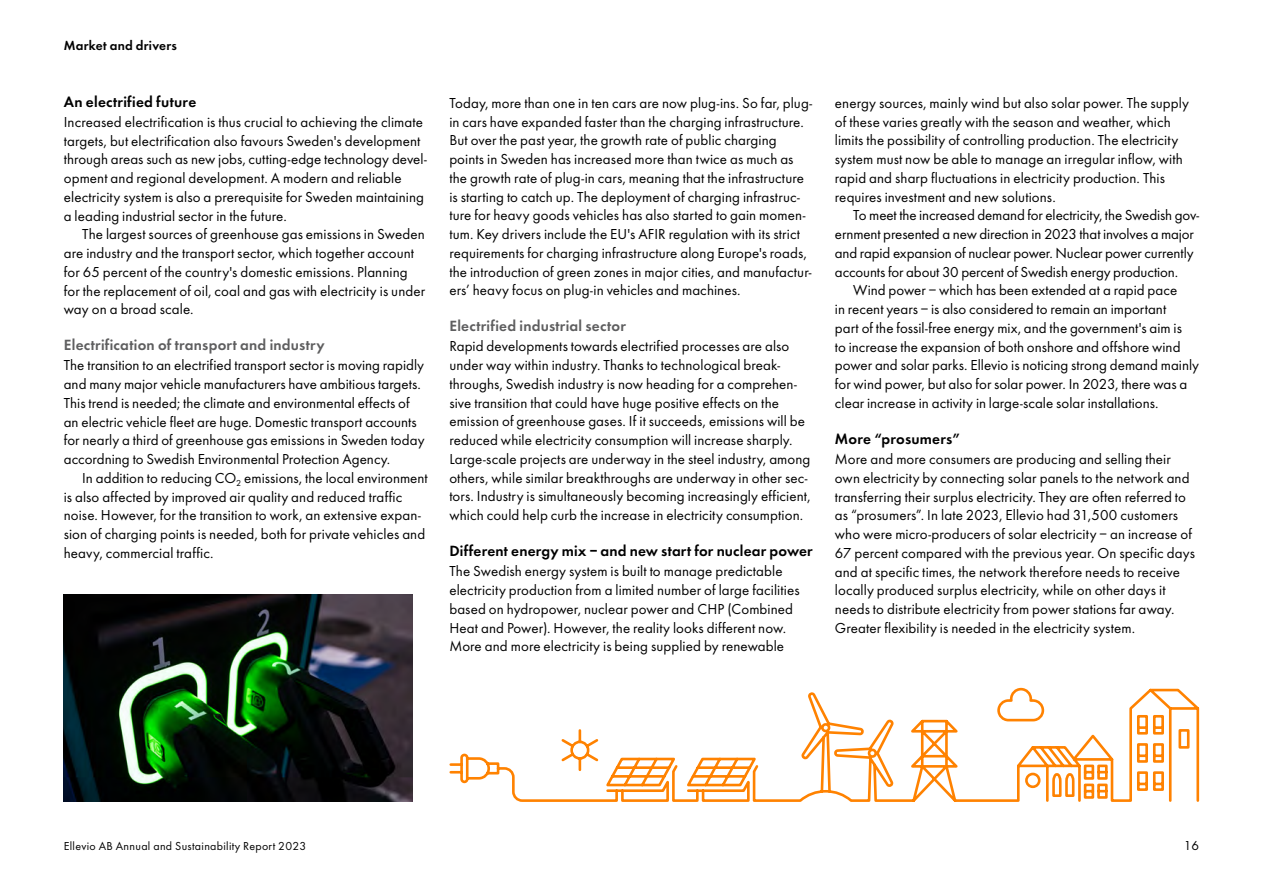
<style>
.page{position:relative;width:1263px;height:893px;background:#fff}
.page>*{position:absolute;margin:0;border:0;box-sizing:border-box;transform-origin:0 0}
.t1{font:600 15.3px "Futura EF";letter-spacing:.015em;color:#000}
.t2{font:600 15.3px "Futura EF";letter-spacing:.015em;color:#5e5e5f}
.t3{font:15px/18.8px "Futura EF";letter-spacing:.005em;color:#000}
.t4{font:600 13.5px "Futura EF";letter-spacing:.02em;color:#000}
.t5{font:13.5px "Futura EF";color:#000}
.t6{font:12px "Futura EF";letter-spacing:.025em;color:#000}
</style>
<div class="page">
<svg style="left:449px;top:687px;width:751px;height:115px"></svg>
<img style="left:64px;top:595px;width:348px;height:207px">
<p class="t4" style="left:64px;top:37px;width:115px">Market and drivers</p>
<p class="t1" style="left:64px;top:92px;width:134px">An electrified future</p>
<p class="t3" style="left:64px;top:113px;width:364px">Increased electrification is thus crucial to achieving the climate targets, but electrification also favours Sweden's development through areas such as new jobs, cutting-edge technology devel&shy;opment and regional development. A modern and reliable electricity system is also a prerequisite for Sweden maintaining a leading industrial sector in the future.</p>
<p class="t3" style="left:64px;top:225px;width:363px;text-indent:18px">The largest sources of greenhouse gas emissions in Sweden are industry and the transport sector, which together account for 65 percent of the country's domestic emissions. Planning for the replacement of oil, coal and gas with electricity is under way on a broad scale.</p>
<p class="t2" style="left:64px;top:336px;width:262px">Electrification of transport and industry</p>
<p class="t3" style="left:64px;top:356px;width:362px">The transition to an electrified transport sector is moving rapidly and many major vehicle manufacturers have ambitious targets.<br>This trend is needed; the climate and environmental effects of an electric vehicle fleet are huge. Domestic transport accounts for nearly a third of greenhouse gas emissions in Sweden today accordning to Swedish Environmental Protection Agency.</p>
<p class="t3" style="left:64px;top:468px;width:366px;text-indent:18px">In addition to reducing CO<sub>2</sub> emissions, the local environment is also affected by improved air quality and reduced traffic noise. However, for the transition to work, an extensive expan&shy;sion of charging points is needed, both for private vehicles and heavy, commercial traffic.</p>
<p class="t3" style="left:449px;top:94px;width:364px">Today, more than one in ten cars are now plug-ins. So far, plug&shy;in cars have expanded faster than the charging infrastructure.<br>But over the past year, the growth rate of public charging points in Sweden has increased more than twice as much as the growth rate of plug-in cars, meaning that the infrastructure is starting to catch up. The deployment of charging infrastruc&shy;ture for heavy goods vehicles has also started to gain momen&shy;tum. Key drivers include the EU's AFIR regulation with its strict requirements for charging infrastructure along Europe's roads, the introduction of green zones in major cities, and manufactur&shy;ers’ heavy focus on plug-in vehicles and machines.</p>
<p class="t2" style="left:449px;top:317px;width:178px">Electrified industrial sector</p>
<p class="t3" style="left:449px;top:337px;width:363px">Rapid developments towards electrified processes are also under way within industry. Thanks to technological break&shy;throughs, Swedish industry is now heading for a comprehen&shy;sive transition that could have huge positive effects on the emission of greenhouse gases. If it succeeds, emissions will be reduced while electricity consumption will increase sharply.<br>Large-scale projects are underway in the steel industry, among others, while similar breakthroughs are underway in other sec&shy;tors. Industry is simultaneously becoming increasingly efficient, which could help curb the increase in electricity consumption.</p>
<p class="t1" style="left:449px;top:542px;width:365px">Different energy mix – and new start for nuclear power</p>
<p class="t3" style="left:449px;top:562px;width:352px">The Swedish energy system is built to manage predictable electricity production from a limited number of large facilities based on hydropower, nuclear power and CHP (Combined Heat and Power). However, the reality looks different now.<br>More and more electricity is being supplied by renewable</p>
<p class="t3" style="left:835px;top:94px;width:356px">energy sources, mainly wind but also solar power. The supply of these varies greatly with the season and weather, which limits the possibility of controlling production. The electricity system must now be able to manage an irregular inflow, with rapid and sharp fluctuations in electricity production. This requires investment and new solutions.</p>
<p class="t3" style="left:835px;top:206px;width:366px;text-indent:18px">To meet the increased demand for electricity, the Swedish gov&shy;ernment presented a new direction in 2023 that involves a major and rapid expansion of nuclear power. Nuclear power currently accounts for about 30 percent of Swedish energy production.</p>
<p class="t3" style="left:835px;top:281px;width:366px;text-indent:18px">Wind power – which has been extended at a rapid pace<br>in recent years – is also considered to remain an important<br>part of the fossil-free energy mix, and the government's aim is<br>to increase the expansion of both onshore and offshore wind power and solar parks. Ellevio is noticing strong demand mainly for wind power, but also for solar power. In 2023, there was a clear increase in activity in large-scale solar installations.</p>
<p class="t1" style="left:835px;top:430px;width:127px">More “prosumers”</p>
<p class="t3" style="left:835px;top:450px;width:361px">More and more consumers are producing and selling their own electricity by connecting solar panels to the network and transferring their surplus electricity. They are often referred to as “prosumers”. In late 2023, Ellevio had 31,500 customers who were micro-producers of solar electricity – an increase of 67 percent compared with the previous year. On specific days and at specific times, the network therefore needs to receive locally produced surplus electricity, while on other days it needs to distribute electricity from power stations far away.<br>Greater flexibility is needed in the electricity system.</p>
<p class="t6" style="left:64px;top:840px;width:244px">Ellevio AB Annual and Sustainability Report 2023</p>
<p class="t5" style="left:1184px;top:838px;width:17px">16</p>
</div>
